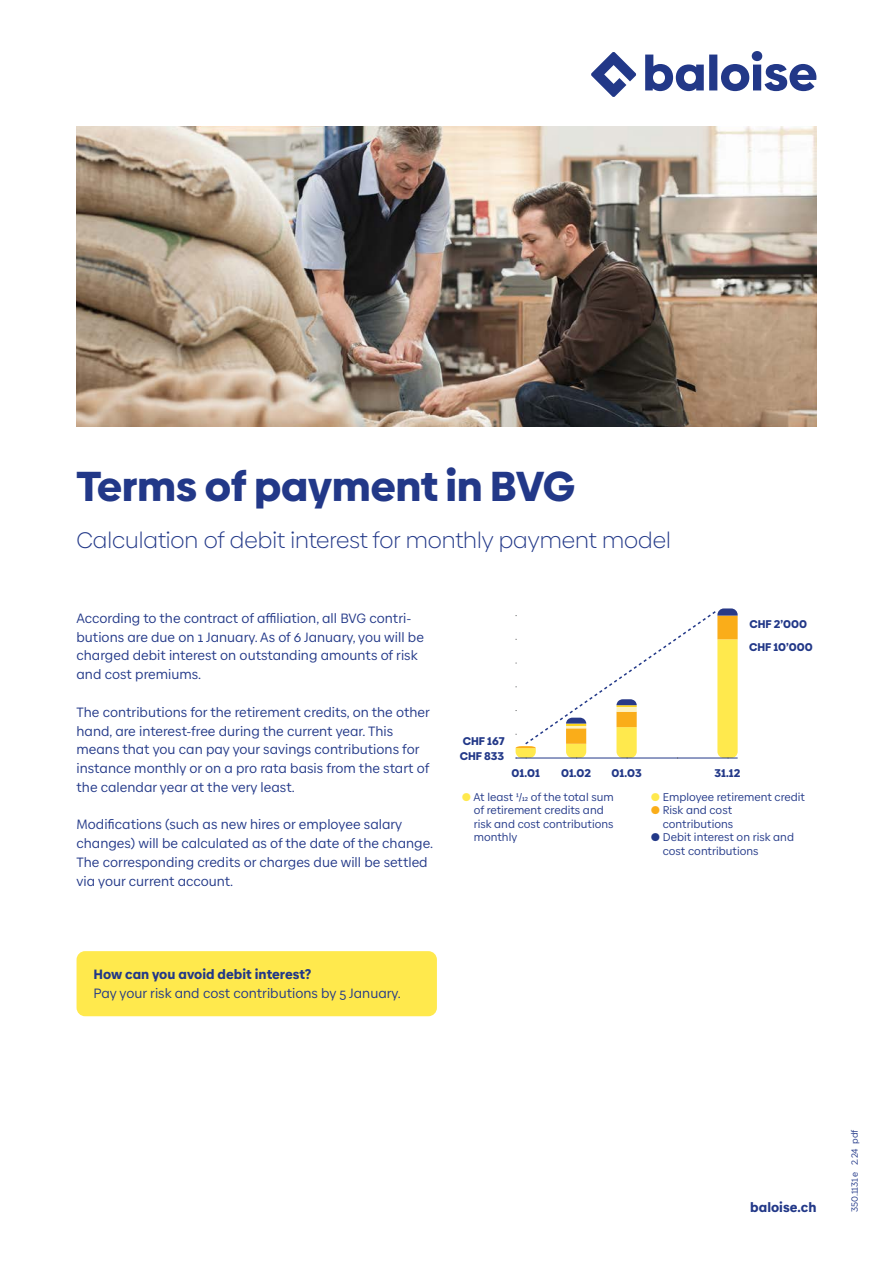
<style>
.page{position:relative;width:893px;height:1263px;background:#fff}
.page>*{position:absolute;margin:0;border:0;box-sizing:border-box;transform-origin:0 0}
.t1{font:900 42px "Baloise Create Headline";color:#223888}
.t2{font:300 22.5px "Baloise Create Headline";color:#223888}
.t3{font:13.5px/18.8px "Baloise Create Text";color:#223888}
.t4{font:900 13.5px "Baloise Create Text";color:#223888}
.t5{font:11.25px/13.5px "Baloise Create Text";color:#223888}
.t6{font:900 11.25px "Baloise Create Headline";color:#223888}
.t7{font:9px "Baloise Create Text";color:#223888}
.s1{color:#ffe94d}
.s2{color:#faad19}
</style>
<div class="page">
<img style="left:77px;top:126px;width:739px;height:300px">
<div style="left:77px;top:951px;width:360px;height:65px;background:#ffe94d;border-radius:9px"></div>
<svg style="left:516px;top:608px;width:222px;height:151px"></svg>
<svg style="left:591px;top:51px;width:225px;height:46px"></svg>
<h1 class="t1" style="left:77px;top:452px;width:500px">Terms of payment in BVG</h1>
<h2 class="t2" style="left:77px;top:526px;width:596px">Calculation of debit interest for monthly payment model</h2>
<p class="t3" style="left:77px;top:609px;width:349px">According to the contract of affiliation, all BVG contri&shy;butions are due on 1 January. As of 6 January, you will be charged debit interest on outstanding amounts of risk and cost premiums.</p>
<p class="t3" style="left:77px;top:702px;width:355px">The contributions for the retirement credits, on the other hand, are interest-free during the current year. This means that you can pay your savings contributions for instance monthly or on a pro rata basis from the start of the calendar year at the very least.</p>
<p class="t3" style="left:77px;top:815px;width:358px">Modifications (such as new hires or employee salary changes) will be calculated as of the date of the change.<br>The corresponding credits or charges due will be settled via your current account.</p>
<p class="t6" style="left:749px;top:614px;width:59px">CHF 2’000</p>
<p class="t6" style="left:749px;top:638px;width:65px">CHF 10’000</p>
<p class="t6" style="left:463px;top:732px;width:43px">CHF 167</p>
<p class="t6" style="left:460px;top:747px;width:46px">CHF 833</p>
<p class="t6" style="left:512px;top:764px;width:30px">01.01</p>
<p class="t6" style="left:561px;top:764px;width:32px">01.02</p>
<p class="t6" style="left:612px;top:764px;width:32px">01.03</p>
<p class="t6" style="left:715px;top:764px;width:27px">31.12</p>
<p class="t5" style="left:474px;top:790px;width:141px;text-indent:-12px"><span class="s1">●</span> At least 1/12 of the total sum of retirement credits and risk and cost contributions monthly</p>
<p class="t5" style="left:651px;top:790px;width:156px"><span class="s1">●</span> Employee retirement credit</p>
<p class="t5" style="left:651px;top:804px;width:84px;text-align:right"><span class="s2">●</span> Risk and cost contributions</p>
<p class="t5" style="left:663px;top:831px;width:133px;text-indent:-12px">● Debit interest on risk and cost contributions</p>
<p class="t4" style="left:94px;top:965px;width:219px">How can you avoid debit interest?</p>
<p class="t3" style="left:94px;top:984px;width:309px">Pay your risk and cost contributions by 5 January.</p>
<p class="t4" style="left:750px;top:1198px;width:68px">baloise.ch</p>
<p class="t7" style="left:849px;top:1212px;width:84px;rotate:-90deg">350.1131e 2.24 pdf</p>
</div>
